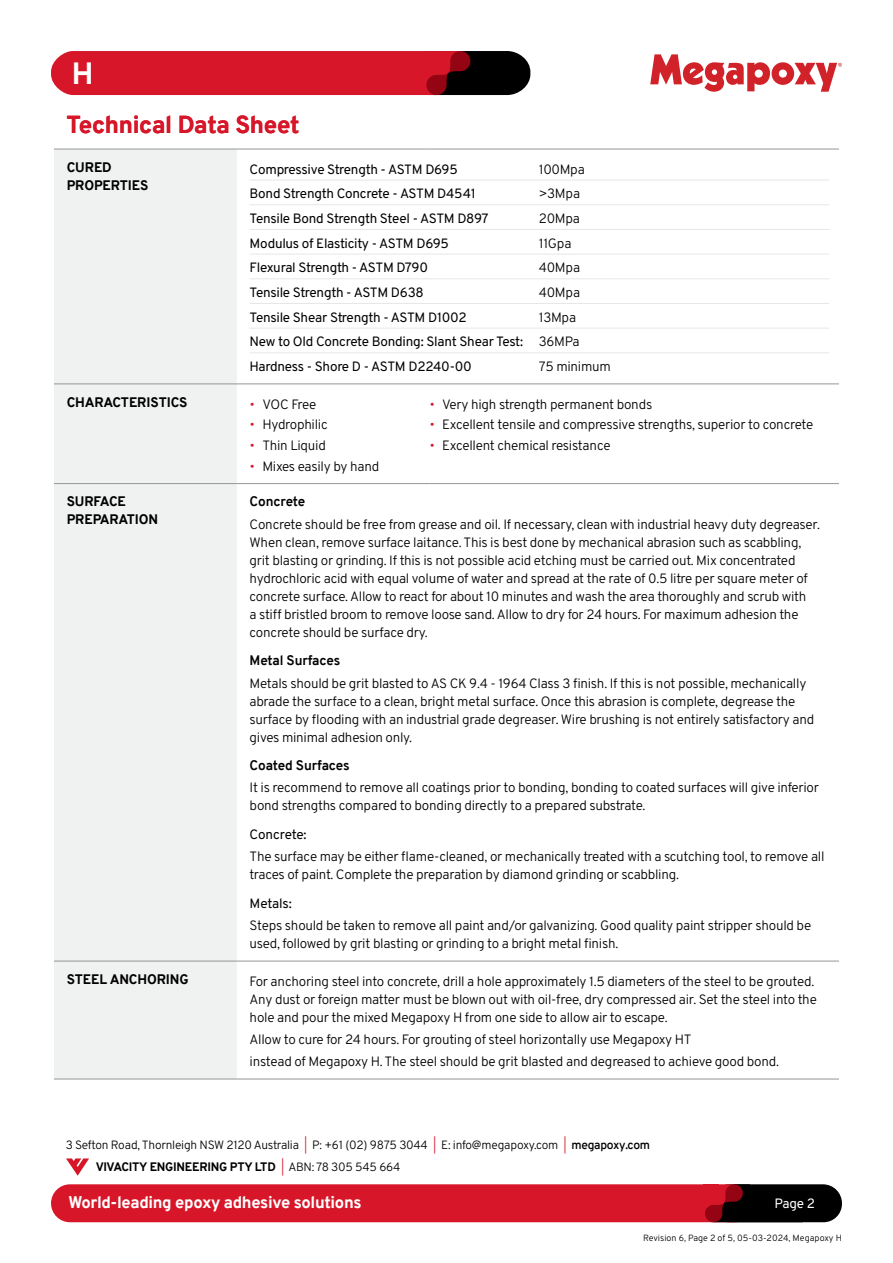
<style>
.page{position:relative;width:893px;height:1263px;background:#fff}
.page>*{position:absolute;margin:0;border:0;box-sizing:border-box;transform-origin:0 0}
.t1{font:800 30px "Overpass";color:#fff}
.t2{font:800 24px "Overpass";letter-spacing:-.01em;color:#d71729}
.t3{font:800 16.5px "Overpass";letter-spacing:-.02em;color:#fff}
.t4{font:13.5px/18px "Overpass";letter-spacing:-.02em;color:#000}
.t5{font:800 13.5px/18px "Overpass";letter-spacing:-.01em;color:#000}
.t6{font:700 13.5px "Overpass";letter-spacing:-.01em;color:#000}
.t7{font:13.5px "Overpass";color:#fff}
.t8{font:12px/21.6px "Overpass";letter-spacing:-.02em;color:#000}
.t9{font:9px "Overpass";color:#000}
.s1{color:#d71729}
.s2{font-weight:600}
.s3{font-weight:800}
</style>
<div class="page">
<div style="left:710px;top:1184px;width:132px;height:38px;background:#000;border-radius:19px"></div>
<div style="left:51px;top:1184px;width:703px;height:38px;background:#d71729;border-radius:19px"></div>
<svg style="left:705px;top:1184px;width:98px;height:38px"></svg>
<svg style="left:66px;top:1158px;width:23px;height:18px"></svg>
<svg style="left:650px;top:54px;width:192px;height:38px"></svg>
<svg style="left:51px;top:51px;width:479px;height:44px;background:#b61726"></svg>
<div style="left:54px;top:150px;width:183px;height:929px;background:#f0f1f1"></div>
<hr style="left:54px;top:149px;width:183px;height:1px;background:#939597">
<hr style="left:237px;top:149px;width:192px;height:1px;background:#939597">
<hr style="left:429px;top:149px;width:410px;height:1px;background:#939597">
<hr style="left:54px;top:384px;width:183px;height:1px;background:#939597">
<hr style="left:237px;top:384px;width:192px;height:1px;background:#939597">
<hr style="left:429px;top:384px;width:410px;height:1px;background:#939597">
<hr style="left:54px;top:483px;width:183px;height:1px;background:#939597">
<hr style="left:237px;top:483px;width:192px;height:1px;background:#939597">
<hr style="left:429px;top:483px;width:410px;height:1px;background:#939597">
<hr style="left:54px;top:961px;width:183px;height:1px;background:#939597">
<hr style="left:237px;top:961px;width:192px;height:1px;background:#939597">
<hr style="left:429px;top:961px;width:410px;height:1px;background:#939597">
<hr style="left:54px;top:1079px;width:183px;height:1px;background:#939597">
<hr style="left:237px;top:1079px;width:192px;height:1px;background:#939597">
<hr style="left:429px;top:1079px;width:410px;height:1px;background:#939597">
<hr style="left:250px;top:180px;width:289px;height:1px;background:#e6e7e8">
<hr style="left:539px;top:180px;width:290px;height:1px;background:#e6e7e8">
<hr style="left:250px;top:204px;width:289px;height:1px;background:#e6e7e8">
<hr style="left:539px;top:204px;width:290px;height:1px;background:#e6e7e8">
<hr style="left:250px;top:229px;width:289px;height:1px;background:#e6e7e8">
<hr style="left:539px;top:229px;width:290px;height:1px;background:#e6e7e8">
<hr style="left:250px;top:254px;width:289px;height:1px;background:#e6e7e8">
<hr style="left:539px;top:254px;width:290px;height:1px;background:#e6e7e8">
<hr style="left:250px;top:279px;width:289px;height:1px;background:#e6e7e8">
<hr style="left:539px;top:279px;width:290px;height:1px;background:#e6e7e8">
<hr style="left:250px;top:303px;width:289px;height:1px;background:#e6e7e8">
<hr style="left:539px;top:303px;width:290px;height:1px;background:#e6e7e8">
<hr style="left:250px;top:328px;width:289px;height:1px;background:#e6e7e8">
<hr style="left:539px;top:328px;width:290px;height:1px;background:#e6e7e8">
<hr style="left:250px;top:353px;width:289px;height:1px;background:#e6e7e8">
<hr style="left:539px;top:353px;width:290px;height:1px;background:#e6e7e8">
<h1 class="t1" style="left:72px;top:56px;width:23px">H</h1>
<h2 class="t2" style="left:67px;top:115px;width:235px">Technical Data Sheet</h2>
<p class="t5" style="left:67px;top:159px;width:83px">CURED<br>PROPERTIES</p>
<p class="t4" style="left:250px;top:161px;width:210px">Compressive Strength - ASTM D695</p>
<p class="t4" style="left:539px;top:160px;width:48px">100Mpa</p>
<p class="t4" style="left:250px;top:185px;width:228px">Bond Strength Concrete - ASTM D4541</p>
<p class="t4" style="left:539px;top:185px;width:43px">&gt;3Mpa</p>
<p class="t4" style="left:250px;top:210px;width:240px">Tensile Bond Strength Steel - ASTM D897</p>
<p class="t4" style="left:539px;top:209px;width:43px">20Mpa</p>
<p class="t4" style="left:250px;top:235px;width:201px">Modulus of Elasticity - ASTM D695</p>
<p class="t4" style="left:539px;top:234px;width:34px">11Gpa</p>
<p class="t4" style="left:250px;top:259px;width:180px">Flexural Strength - ASTM D790</p>
<p class="t4" style="left:539px;top:259px;width:43px">40Mpa</p>
<p class="t4" style="left:250px;top:284px;width:176px">Tensile Strength - ASTM D638</p>
<p class="t4" style="left:539px;top:283px;width:43px">40Mpa</p>
<p class="t4" style="left:250px;top:309px;width:219px">Tensile Shear Strength - ASTM D1002</p>
<p class="t4" style="left:250px;top:305px;width:331px;line-height:24.8px;text-indent:289px">13Mpa<br>New to Old Concrete Bonding: Slant Shear Test: 36MPa<br>Hardness - Shore D - ASTM D2240-00</p>
<p class="t4" style="left:539px;top:357px;width:74px">75 minimum</p>
<p class="t5" style="left:67px;top:394px;width:122px">CHARACTERISTICS</p>
<p class="t4" style="left:250px;top:395px;width:68px"><span class="s1">•</span> VOC Free</p>
<p class="t4" style="left:250px;top:416px;width:80px"><span class="s1">•</span> Hydrophilic</p>
<p class="t4" style="left:250px;top:436px;width:78px"><span class="s1">•</span> Thin Liquid</p>
<p class="t4" style="left:250px;top:457px;width:131px"><span class="s1">•</span> Mixes easily by hand</p>
<p class="t4" style="left:429px;top:395px;width:224px"><span class="s1">•</span> Very high strength permanent bonds</p>
<p class="t4" style="left:429px;top:416px;width:385px"><span class="s1">•</span> Excellent tensile and compressive strengths, superior to concrete</p>
<p class="t4" style="left:429px;top:436px;width:183px"><span class="s1">•</span> Excellent chemical resistance</p>
<p class="t5" style="left:67px;top:494px;width:93px">SURFACE<br>PREPARATION</p>
<p class="t6" style="left:250px;top:494px;width:57px">Concrete</p>
<p class="t4" style="left:250px;top:515px;width:572px">Concrete should be free from grease and oil. If necessary, clean with industrial heavy duty degreaser.<br>When clean, remove surface laitance. This is best done by mechanical abrasion such as scabbling, grit blasting or grinding. If this is not possible acid etching must be carried out. Mix concentrated hydrochloric acid with equal volume of water and spread at the rate of 0.5 litre per square meter of concrete surface. Allow to react for about 10 minutes and wash the area thoroughly and scrub with<br>a stiff bristled broom to remove loose sand. Allow to dry for 24 hours. For maximum adhesion the concrete should be surface dry.</p>
<p class="t6" style="left:250px;top:653px;width:92px">Metal Surfaces</p>
<p class="t4" style="left:250px;top:673px;width:566px">Metals should be grit blasted to AS CK 9.4 - 1964 Class 3 finish. If this is not possible, mechanically abrade the surface to a clean, bright metal surface. Once this abrasion is complete, degrease the surface by flooding with an industrial grade degreaser. Wire brushing is not entirely satisfactory and gives minimal adhesion only.</p>
<p class="t6" style="left:250px;top:758px;width:102px">Coated Surfaces</p>
<p class="t4" style="left:250px;top:779px;width:571px">It is recommend to remove all coatings prior to bonding, bonding to coated surfaces will give inferior bond strengths compared to bonding directly to a prepared substrate.</p>
<p class="t4" style="left:250px;top:824px;width:576px;line-height:22.2px">Concrete:<br>The surface may be either flame-cleaned, or mechanically treated with a scutching tool, to remove all</p>
<p class="t4" style="left:250px;top:860px;width:431px;line-height:28.7px">traces of paint. Complete the preparation by diamond grinding or scabbling.<br>Metals:</p>
<p class="t4" style="left:250px;top:917px;width:563px">Steps should be taken to remove all paint and/or galvanizing. Good quality paint stripper should be used, followed by grit blasting or grinding to a bright metal finish.</p>
<p class="t5" style="left:67px;top:971px;width:123px">STEEL ANCHORING</p>
<p class="t4" style="left:250px;top:972px;width:569px">For anchoring steel into concrete, drill a hole approximately 1.5 diameters of the steel to be grouted.<br>Any dust or foreign matter must be blown out with oil-free, dry compressed air. Set the steel into the hole and pour the mixed Megapoxy H from one side to allow air to escape.</p>
<p class="t4" style="left:250px;top:1028px;width:531px;line-height:22.2px">Allow to cure for 24 hours. For grouting of steel horizontally use Megapoxy HT<br>instead of Megapoxy H. The steel should be grit blasted and degreased to achieve good bond.</p>
<p class="t8" style="left:96px;top:1134px;width:556px;text-indent:-30px">3 Sefton Road, Thornleigh NSW 2120 Australia <span class="s1">|</span> P: +61 (02) 9875 3044 <span class="s1">|</span> E: info@megapoxy.com <span class="s1">|</span> <span class="s2">megapoxy.com<br></span><span class="s3">VIVACITY ENGINEERING PTY LTD</span> <span class="s1">|</span> ABN: 78 305 545 664</p>
<p class="t3" style="left:68px;top:1196px;width:295px">World-leading epoxy adhesive solutions</p>
<p class="t7" style="left:775px;top:1197px;width:42px">Page 2</p>
<p class="t9" style="left:643px;top:1231px;width:200px">Revision 6, Page 2 of 5, 05-03-2024, Megapoxy H</p>
</div>
